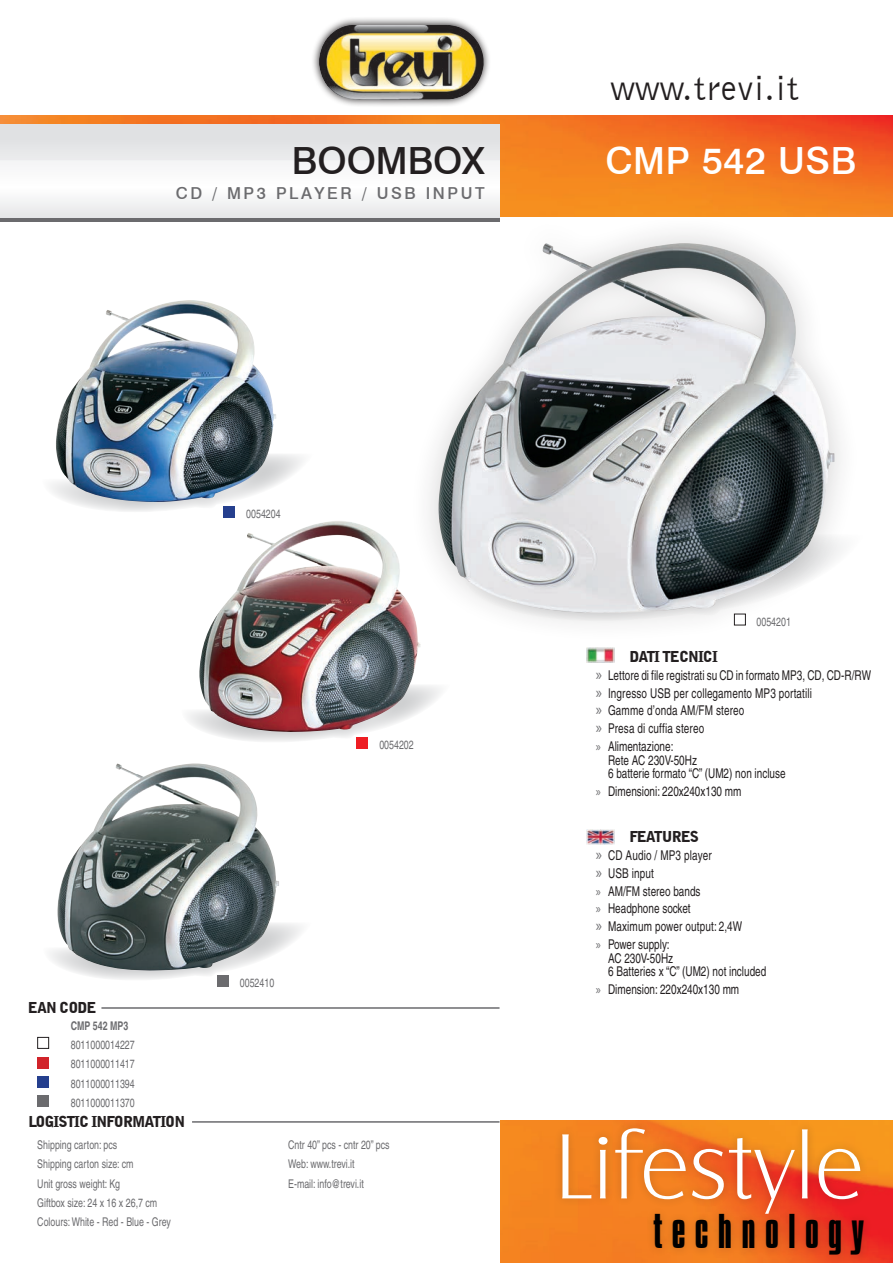
<style>
.page{position:relative;width:893px;height:1263px;background:#fff}
.page>*{position:absolute;margin:0;border:0;box-sizing:border-box;transform-origin:0 0}
.t1{font:96px "Castle T Ligh";color:#fff}
.t2{font:42px "Compacta BT";letter-spacing:.22em;color:#000}
.Titolo_categoria_ok{font:500 37.5px "Swiss 721 BT";letter-spacing:.02em;color:#fff}
.Titolo_categoria_OK{font:500 37.5px "Swiss 721 BT";color:#231f20}
.t3{font:36px "Bell Gothic BT";letter-spacing:.02em;color:#231f20}
.parag_titolo_descriz{font:500 16.5px "Swiss 721 BT";letter-spacing:.16em;color:#6b6b6e}
.Titoli_voci{font:900 15px "Bell Gothic BT";letter-spacing:-.06em;color:#231f20}
.t4{font:condensed 13.5px/13.5px "Helvetica";color:#231f20;scale:.9 1}
.paragrafo_EAN{font:condensed 12px "Helvetica";color:#6b6b6e;scale:.9 1}
.paragrafo_EAN_mp3{font:condensed 12px "Helvetica";color:#6b6b6e;scale:.9 1}
.paragrafo_EAN_mp3-2{font:700 condensed 12px "Helvetica";color:#6b6b6e;scale:.9 1}
.s1{font-family:"Myriad Pro";font-stretch:normal;font-size:16.5px;color:#6b6b6e}
.s2{font-family:"Myriad Pro";font-stretch:normal;color:#6b6b6e}
</style>
<div class="page">
<svg style="left:50px;top:454px;width:253px;height:58px"></svg>
<svg style="left:188px;top:685px;width:253px;height:58px"></svg>
<svg style="left:0;top:217px;width:409px;height:5px;background:#838386"></svg>
<img style="left:501px;top:1121px;width:392px;height:142px">
<img style="left:0;top:116px;width:893px;height:100px">
<hr style="left:192px;top:1121px;width:308px;height:2px;background:#6b6b6e">
<svg style="left:313px;top:18px;width:176px;height:88px"></svg>
<img style="left:319px;top:25px;width:165px;height:75px">
<div style="left:37px;top:1037px;width:12px;height:12px;border:1px solid #231f20"></div>
<div style="left:37px;top:1057px;width:11px;height:11px;background:#d1232a"></div>
<div style="left:37px;top:1076px;width:11px;height:11px;background:#253f8e"></div>
<div style="left:37px;top:1095px;width:11px;height:11px;background:#6b6b6e"></div>
<hr style="left:101px;top:1007px;width:398px;height:2px;background:#6b6b6e">
<svg style="left:0;top:124px;width:500px;height:93px"></svg>
<div style="left:553px;top:1119px;width:320px;height:144px;background:#231f20;opacity:.2"></div>
<div style="left:217px;top:975px;width:11px;height:11px;background:#6b6b6e"></div>
<img style="left:587px;top:830px;width:27px;height:14px">
<img style="left:587px;top:648px;width:27px;height:14px">
<div style="left:357px;top:737px;width:11px;height:11px;background:#ee1d23"></div>
<svg style="left:50px;top:923px;width:252px;height:57px"></svg>
<img style="left:56px;top:763px;width:223px;height:208px">
<div style="left:409px;top:213px;width:454px;height:430px;background:#231f20;opacity:.2"></div>
<img style="left:438px;top:243px;width:397px;height:370px">
<img style="left:55px;top:300px;width:221px;height:202px">
<img style="left:198px;top:521px;width:223px;height:212px">
<div style="left:734px;top:614px;width:11px;height:11px;background:#fff"></div>
<div style="left:734px;top:614px;width:12px;height:11px;border:1px solid #231f20"></div>
<div style="left:224px;top:507px;width:11px;height:11px;background:#253f8e"></div>
<p class="t3" style="left:611px;top:66px;width:189px">www.trevi.it</p>
<p class="Titolo_categoria_OK" style="left:292px;top:137px;width:194px">BOOMBOX</p>
<p class="Titolo_categoria_ok" style="left:605px;top:138px;width:253px">CMP 542 USB</p>
<p class="parag_titolo_descriz" style="left:176px;top:183px;width:311px">CD / MP3 PLAYER / USB INPUT</p>
<p class="paragrafo_EAN" style="left:246px;top:507px;width:40px">0054204</p>
<p class="paragrafo_EAN" style="left:379px;top:737px;width:40px">0054202</p>
<p class="Titoli_voci" style="left:28px;top:998px;width:70px">EAN CODE</p>
<p class="paragrafo_EAN_mp3-2" style="left:71px;top:1018px;width:65px">CMP 542 MP3</p>
<p class="paragrafo_EAN_mp3" style="left:71px;top:1038px;width:73px">8011000014227</p>
<p class="paragrafo_EAN_mp3" style="left:71px;top:1057px;width:73px">8011000011417</p>
<p class="paragrafo_EAN_mp3" style="left:71px;top:1076px;width:73px">8011000011394</p>
<p class="paragrafo_EAN_mp3" style="left:71px;top:1096px;width:73px">8011000011370</p>
<p class="Titoli_voci" style="left:28px;top:1112px;width:158px">LOGISTIC INFORMATION</p>
<p class="paragrafo_EAN" style="left:37px;top:1138px;width:91px">Shipping carton: pcs</p>
<p class="paragrafo_EAN" style="left:37px;top:1157px;width:108px">Shipping carton size: cm</p>
<p class="paragrafo_EAN" style="left:37px;top:1176px;width:94px">Unit gross weight: Kg</p>
<p class="paragrafo_EAN" style="left:37px;top:1195px;width:135px">Giftbox size: 24 x 16 x 26,7 cm</p>
<p class="paragrafo_EAN" style="left:37px;top:1215px;width:150px">Colours: White - Red - Blue - Grey</p>
<p class="paragrafo_EAN" style="left:240px;top:975px;width:40px">0052410</p>
<p class="paragrafo_EAN" style="left:288px;top:1138px;width:114px">Cntr 40” pcs - cntr 20” pcs</p>
<p class="paragrafo_EAN" style="left:288px;top:1157px;width:75px">Web: www.trevi.it</p>
<p class="paragrafo_EAN" style="left:288px;top:1176px;width:86px">E-mail: info@trevi.it</p>
<p class="paragrafo_EAN" style="left:756px;top:614px;width:40px">0054201</p>
<p class="Titoli_voci" style="left:629px;top:647px;width:90px">DATI TECNICI</p>
<p class="t4" style="left:596px;top:668px;width:307px"><span class="s1">x</span> Lettore di file registrati su CD in formato MP3, CD, CD-R/RW</p>
<p class="t4" style="left:596px;top:686px;width:242px"><span class="s1">x</span> Ingresso USB per collegamento MP3 portatili</p>
<p class="t4" style="left:596px;top:704px;width:167px"><span class="s1">x</span> Gamme d’onda AM/FM stereo</p>
<p class="t4" style="left:596px;top:722px;width:122px"><span class="s1">x</span> Presa di cuffia stereo</p>
<p class="t4" style="left:608px;top:739px;width:199px;text-indent:-12px"><span class="s2">x</span> Alimentazione:<br>Rete AC 230V-50Hz<br>6 batterie formato “C” (UM2) non incluse</p>
<p class="t4" style="left:596px;top:784px;width:163px"><span class="s2">x</span> Dimensioni: 220x240x130 mm</p>
<p class="Titoli_voci" style="left:629px;top:827px;width:71px">FEATURES</p>
<p class="t4" style="left:596px;top:848px;width:130px"><span class="s1">x</span> CD Audio / MP3 player</p>
<p class="t4" style="left:596px;top:866px;width:66px"><span class="s1">x</span> USB input</p>
<p class="t4" style="left:596px;top:884px;width:118px"><span class="s2">x</span> AM/FM stereo bands</p>
<p class="t4" style="left:596px;top:902px;width:107px"><span class="s2">x</span> Headphone socket</p>
<p class="t4" style="left:596px;top:920px;width:164px"><span class="s1">x</span> Maximum power output: 2,4W</p>
<p class="t4" style="left:608px;top:937px;width:177px;text-indent:-12px"><span class="s2">x</span> Power supply:<br>AC 230V-50Hz<br>6 Batteries x “C” (UM2) not included</p>
<p class="t4" style="left:596px;top:982px;width:161px"><span class="s2">x</span> Dimension: 220x240x130 mm</p>
<p class="t1" style="left:554px;top:1115px;width:311px">Lifestyle</p>
<p class="t2" style="left:653px;top:1207px;width:212px">technology</p>
</div>
